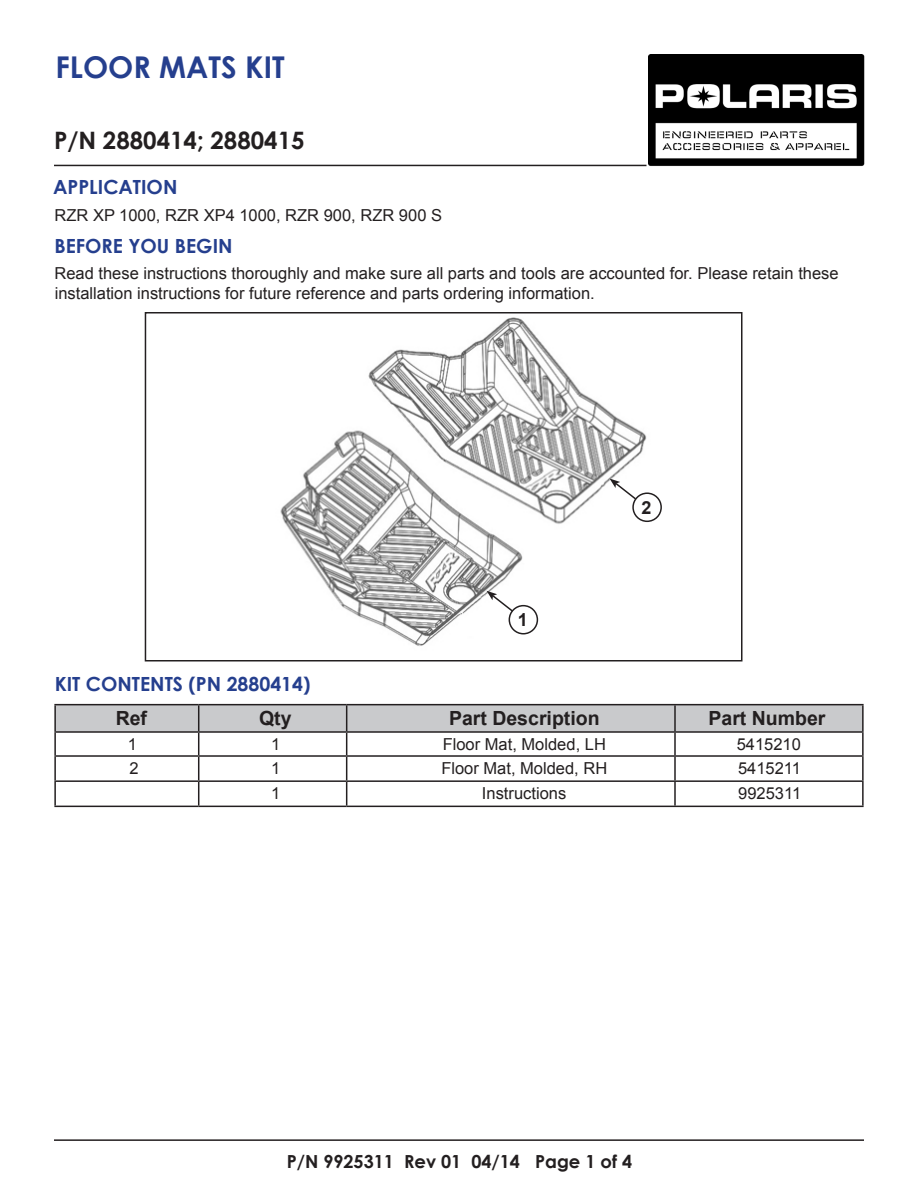
<style>
.page{position:relative;width:918px;height:1188px;background:#fff}
.page>*{position:absolute;margin:0;border:0;box-sizing:border-box;transform-origin:0 0}
.Kit_Name{font:700 30px "Century Gothic";color:#253f8e}
.t1{font:700 24px "Century Gothic";color:#231f20}
.Body_Text_Big_size{font:700 19.5px "Century Gothic";color:#253f8e}
.t2{font:700 19.5px "Arial";color:#231f20}
.t3{font:700 18px "Century Gothic";color:#231f20}
.t4{font:700 18px "Arial";color:#231f20}
.Body_Text{font:16.5px/19.8px "Arial";color:#231f20}
</style>
<div class="page">
<hr style="left:54px;top:1139px;width:810px;height:2px;background:#231f20">
<img style="left:280px;top:317px;width:382px;height:329px">
<div style="left:145px;top:312px;width:597px;height:350px;border:2px solid #231f20"></div>
<img style="left:648px;top:54px;width:216px;height:112px">
<hr style="left:54px;top:165px;width:592px;height:1px;background:#231f20">
<hr style="left:54px;top:731px;width:145px;height:2px;background:#231f20">
<hr style="left:675px;top:731px;width:189px;height:2px;background:#231f20">
<hr style="left:54px;top:755px;width:145px;height:2px;background:#231f20">
<hr style="left:675px;top:755px;width:189px;height:2px;background:#231f20">
<hr style="left:675px;top:704px;width:189px;height:1px;background:#231f20">
<hr style="left:862px;top:705px;width:2px;height:26px;background:#231f20">
<hr style="left:862px;top:733px;width:2px;height:22px;background:#231f20">
<hr style="left:862px;top:757px;width:2px;height:23px;background:#231f20">
<hr style="left:675px;top:780px;width:189px;height:2px;background:#231f20">
<hr style="left:862px;top:782px;width:2px;height:24px;background:#231f20">
<hr style="left:675px;top:806px;width:189px;height:1px;background:#231f20">
<hr style="left:54px;top:704px;width:145px;height:1px;background:#231f20">
<hr style="left:54px;top:705px;width:2px;height:26px;background:#231f20">
<hr style="left:54px;top:733px;width:2px;height:22px;background:#231f20">
<hr style="left:54px;top:757px;width:2px;height:23px;background:#231f20">
<hr style="left:54px;top:780px;width:145px;height:2px;background:#231f20">
<hr style="left:54px;top:782px;width:2px;height:24px;background:#231f20">
<hr style="left:54px;top:806px;width:145px;height:1px;background:#231f20">
<hr style="left:199px;top:704px;width:148px;height:1px;background:#231f20">
<hr style="left:347px;top:704px;width:328px;height:1px;background:#231f20">
<svg style="left:55px;top:705px;width:808px;height:101px"></svg>
<hr style="left:674px;top:782px;width:2px;height:24px;background:#231f20">
<hr style="left:199px;top:806px;width:148px;height:1px;background:#231f20">
<hr style="left:347px;top:806px;width:328px;height:1px;background:#231f20">
<div style="left:509px;top:605px;width:29px;height:29px;border:2px solid #231f20;border-radius:50%"></div>
<svg style="left:610px;top:479px;width:28px;height:22px"></svg>
<div style="left:632px;top:492px;width:30px;height:30px;border:2px solid #231f20;border-radius:50%"></div>
<svg style="left:487px;top:591px;width:28px;height:22px"></svg>
<p class="Kit_Name" style="left:56px;top:44px;width:231px">FLOOR MATS KIT</p>
<p class="t1" style="left:54px;top:122px;width:252px">P/N 2880414; 2880415</p>
<p class="Body_Text_Big_size" style="left:53px;top:172px;width:126px">APPLICATION</p>
<p class="Body_Text" style="left:55px;top:205px;width:389px">RZR XP 1000, RZR XP4 1000, RZR 900, RZR 900 S</p>
<p class="Body_Text_Big_size" style="left:54px;top:231px;width:180px">BEFORE YOU BEGIN</p>
<p class="Body_Text" style="left:55px;top:264px;width:786px">Read these instructions thoroughly and make sure all parts and tools are accounted for. Please retain these installation instructions for future reference and parts ordering information.</p>
<p class="t4" style="left:518px;top:608px;width:12px">1</p>
<p class="t4" style="left:641px;top:495px;width:12px">2</p>
<p class="Body_Text_Big_size" style="left:55px;top:669px;width:257px">KIT CONTENTS (PN 2880414)</p>
<p class="t2" style="left:116px;top:706px;width:33px">Ref</p>
<p class="t2" style="left:259px;top:706px;width:34px">Qty</p>
<p class="t2" style="left:449px;top:706px;width:152px">Part Description</p>
<p class="t2" style="left:709px;top:706px;width:119px">Part Number</p>
<p class="Body_Text" style="left:128px;top:734px;width:11px">1</p>
<p class="Body_Text" style="left:271px;top:734px;width:11px">1</p>
<p class="Body_Text" style="left:443px;top:734px;width:165px">Floor Mat, Molded, LH</p>
<p class="Body_Text" style="left:737px;top:734px;width:66px">5415210</p>
<p class="Body_Text" style="left:129px;top:759px;width:11px">2</p>
<p class="Body_Text" style="left:271px;top:759px;width:11px">1</p>
<p class="Body_Text" style="left:441px;top:759px;width:167px">Floor Mat, Molded, RH</p>
<p class="Body_Text" style="left:738px;top:759px;width:65px">5415211</p>
<p class="Body_Text" style="left:271px;top:784px;width:11px">1</p>
<p class="Body_Text" style="left:482px;top:784px;width:86px">Instructions</p>
<p class="Body_Text" style="left:738px;top:784px;width:65px">9925311</p>
<p class="t3" style="left:287px;top:1147px;width:347px">P/N 9925311 Rev 01 04/14 Page 1 of 4</p>
</div>
